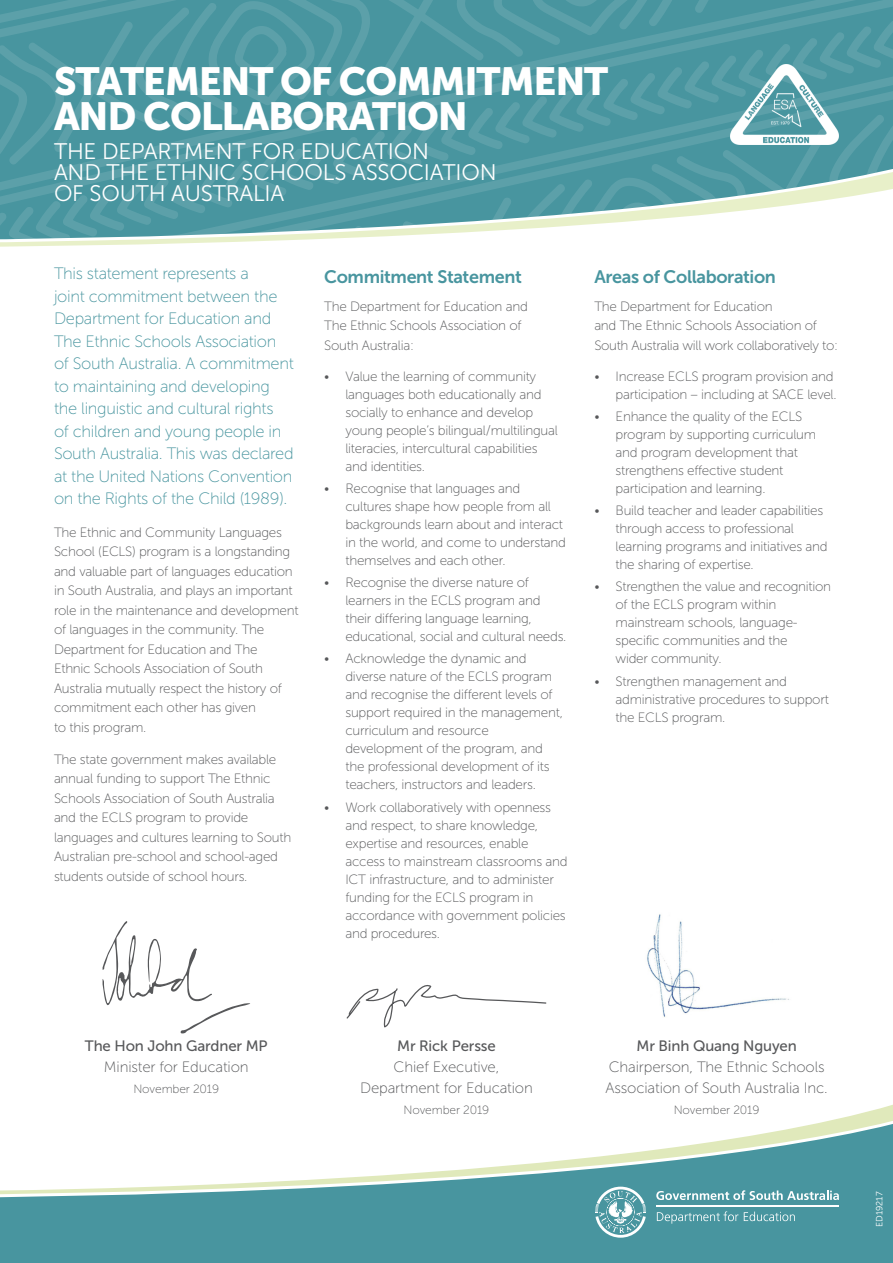
<style>
.page{position:relative;width:893px;height:1263px;background:#fff}
.page>*{position:absolute;margin:0;border:0;box-sizing:border-box;transform-origin:0 0}
.t1{font:39px/34.5px "Museo Sans 900";letter-spacing:-.03em;color:#fff}
.t2{font:22.5px/21px "Museo Sans 300";letter-spacing:-.01em;color:#fff}
.Question{font:18px "Museo Sans 700";letter-spacing:-.02em;color:#48959f}
.Body_copy{font:16.5px/22.5px "Museo Sans 100";letter-spacing:-.02em;color:#48959f}
.Body_copy-2{font:15px/21px "Museo Sans 100";letter-spacing:-.01em;color:#57585a;text-align:center}
.Body_copy-3{font:15px "Museo Sans 500";letter-spacing:-.01em;color:#57585a}
.Body_copy-4{font:13.5px/18px "Museo Sans 100";letter-spacing:-.02em;color:#57585a}
.Body_copy-5{font:12px "Museo Sans 100";letter-spacing:-.01em;color:#57585a}
.t3{font:9px "Museo Sans 300";color:#fff}
</style>
<div class="page">
<svg style="left:0;top:0;width:893px;height:244px;background:#62a4ab"></svg>
<svg style="left:0;top:1111px;width:893px;height:152px"></svg>
<svg style="left:657px;top:1211px;width:81px;height:13px"></svg>
<svg style="left:744px;top:1211px;width:51px;height:10px"></svg>
<hr style="left:656px;top:1205px;width:183px;height:2px;background:#fff">
<svg style="left:656px;top:1190px;width:183px;height:10px;background:#85b8be"></svg>
<svg style="left:595px;top:1187px;width:51px;height:51px"></svg>
<img style="left:731px;top:65px;width:108px;height:80px">
<svg style="left:347px;top:985px;width:199px;height:42px"></svg>
<svg style="left:103px;top:921px;width:147px;height:112px"></svg>
<img style="left:647px;top:914px;width:142px;height:103px">
<p class="t1" style="left:54px;top:64px;width:556px">STATEMENT OF COMMITMENT<br>AND COLLABORATION</p>
<p class="t2" style="left:54px;top:141px;width:444px">THE DEPARTMENT FOR EDUCATION<br>AND THE ETHNIC SCHOOLS ASSOCIATION<br>OF SOUTH AUSTRALIA</p>
<p class="Body_copy" style="left:54px;top:263px;width:241px">This statement represents a<br>joint commitment between the<br>Department for Education and<br>The Ethnic Schools Association of South Australia. A commitment to maintaining and developing the linguistic and cultural rights<br>of children and young people in<br>South Australia. This was declared at the United Nations Convention on the Rights of the Child (1989).</p>
<p class="Body_copy-4" style="left:54px;top:522px;width:246px;line-height:19.5px">The Ethnic and Community Languages School (ECLS) program is a longstanding and valuable part of languages education in South Australia, and plays an important role in the maintenance and development of languages in the community. The Department for Education and The<br>Ethnic Schools Association of South Australia mutually respect the history of commitment each other has given<br>to this program.</p>
<p class="Body_copy-4" style="left:54px;top:750px;width:239px;line-height:19.5px">The state government makes available annual funding to support The Ethnic Schools Association of South Australia and the ECLS program to provide languages and cultures learning to South Australian pre-school and school-aged students outside of school hours.</p>
<p class="Question" style="left:324px;top:266px;width:199px">Commitment Statement</p>
<p class="Body_copy-4" style="left:324px;top:296px;width:205px;line-height:19.5px">The Department for Education and<br>The Ethnic Schools Association of<br>South Australia:</p>
<p class="Body_copy-4" style="left:345px;top:367px;width:214px;text-indent:-21px">• Value the learning of community languages both educationally and socially to enhance and develop young people’s bilingual/multilingual literacies, intercultural capabilities and identities.</p>
<p class="Body_copy-4" style="left:345px;top:479px;width:222px;text-indent:-21px">• Recognise that languages and cultures shape how people from all backgrounds learn about and interact in the world, and come to understand themselves and each other.</p>
<p class="Body_copy-4" style="left:345px;top:573px;width:223px;text-indent:-21px">• Recognise the diverse nature of learners in the ECLS program and their differing language learning, educational, social and cultural needs.</p>
<p class="Body_copy-4" style="left:345px;top:650px;width:219px;text-indent:-21px">• Acknowledge the dynamic and diverse nature of the ECLS program and recognise the different levels of support required in the management, curriculum and resource development of the program, and the professional development of its teachers, instructors and leaders.</p>
<p class="Body_copy-4" style="left:345px;top:798px;width:224px;text-indent:-21px">• Work collaboratively with openness and respect, to share knowledge, expertise and resources, enable access to mainstream classrooms and ICT infrastructure, and to administer funding for the ECLS program in accordance with government policies and procedures.</p>
<p class="Question" style="left:594px;top:266px;width:183px">Areas of Collaboration</p>
<p class="Body_copy-4" style="left:594px;top:296px;width:245px;line-height:19.5px">The Department for Education<br>and The Ethnic Schools Association of<br>South Australia will work collaboratively to:</p>
<p class="Body_copy-4" style="left:594px;top:367px;width:244px;text-align:right">• Increase ECLS program provision and participation – including at SACE level.</p>
<p class="Body_copy-4" style="left:616px;top:407px;width:202px;text-indent:-21px">• Enhance the quality of the ECLS program by supporting curriculum and program development that strengthens effective student participation and learning.</p>
<p class="Body_copy-4" style="left:616px;top:501px;width:213px;text-indent:-21px">• Build teacher and leader capabilities through access to professional learning programs and initiatives and the sharing of expertise.</p>
<p class="Body_copy-4" style="left:616px;top:578px;width:217px;text-indent:-21px">• Strengthen the value and recognition of the ECLS program within mainstream schools, language&shy;specific communities and the<br>wider community.</p>
<p class="Body_copy-4" style="left:616px;top:672px;width:215px;text-indent:-21px">• Strengthen management and administrative procedures to support the ECLS program.</p>
<p class="Body_copy-3" style="left:85px;top:1038px;width:184px">The Hon John Gardner MP</p>
<p class="Body_copy-2" style="left:104px;top:1057px;width:146px">Minister for Education</p>
<p class="Body_copy-5" style="left:133px;top:1083px;width:87px">November 2019</p>
<p class="Body_copy-3" style="left:397px;top:1038px;width:100px">Mr Rick Persse</p>
<p class="Body_copy-2" style="left:360px;top:1057px;width:174px">Chief Executive,<br>Department for Education</p>
<p class="Body_copy-5" style="left:404px;top:1104px;width:87px">November 2019</p>
<p class="Body_copy-3" style="left:636px;top:1038px;width:162px">Mr Binh Quang Nguyen</p>
<p class="Body_copy-2" style="left:605px;top:1057px;width:224px;text-align:left">Chairperson, The Ethnic Schools<br>Association of South Australia Inc.</p>
<p class="Body_copy-5" style="left:674px;top:1104px;width:87px">November 2019</p>
<p class="t3" style="left:874px;top:1227px;width:37px;rotate:-90deg">ED19217</p>
</div>
